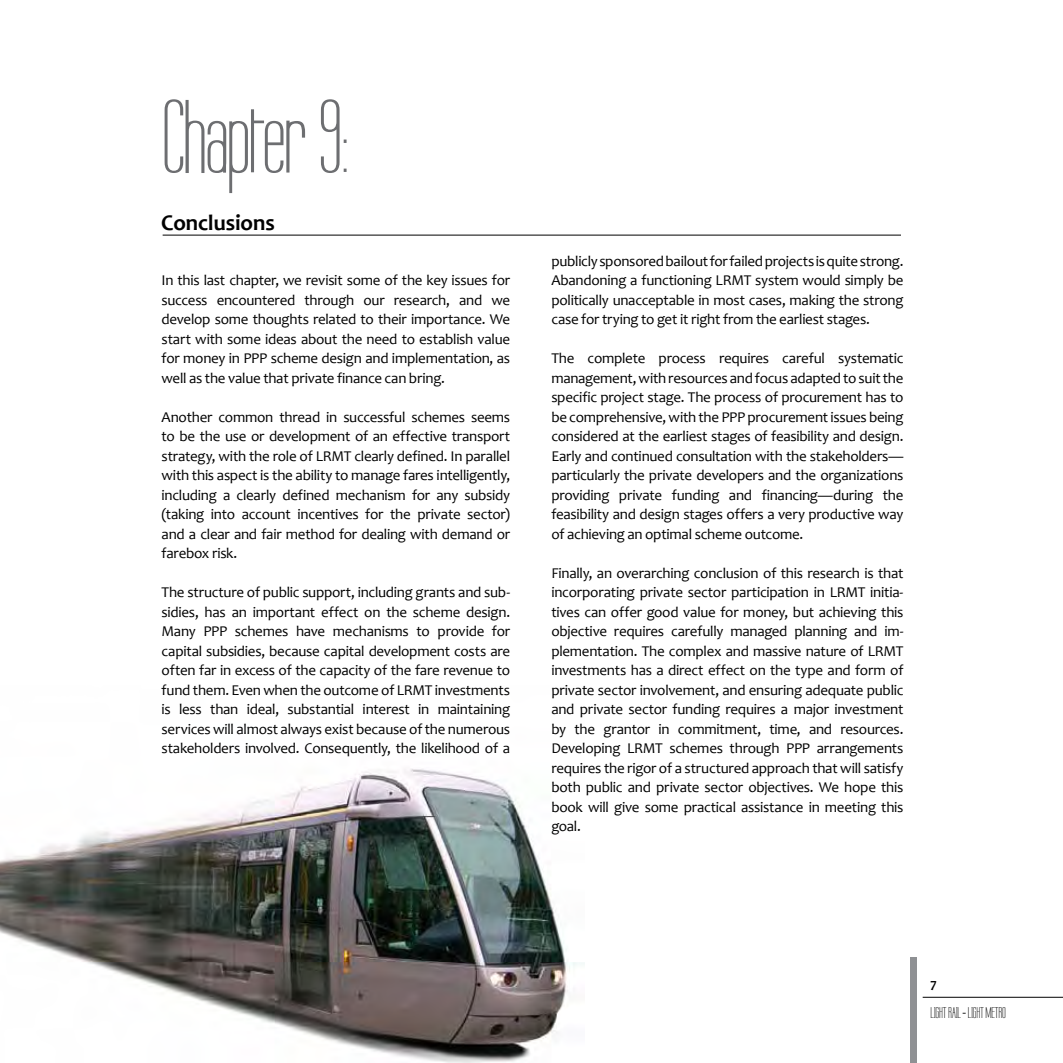
<style>
.page{position:relative;width:1063px;height:1063px;background:#fff}
.page>*{position:absolute;margin:0;border:0;box-sizing:border-box;transform-origin:0 0}
.t1{font:90px "Labtop";letter-spacing:-.04em;color:#6d6e71}
.t2{font:700 22.5px "Candara";letter-spacing:-.005em;color:#000}
.t3{font:15px/19.5px "Candara";letter-spacing:-.015em;color:#000;text-align:justify}
.t4{font:13.5px "Labtop";letter-spacing:-.005em;color:#000}
.t5{font:700 13.5px "Candara";color:#000}
.s1{font-weight:700}
</style>
<div class="page">
<img style="left:0;top:769px;width:584px;height:294px">
<div style="left:910px;top:957px;width:6px;height:106px;background:#8f9194"></div>
<hr style="left:923px;top:997px;width:140px;height:1px;background:#000">
<hr style="left:163px;top:235px;width:738px;height:1px;background:#000">
<h1 class="t1" style="left:161px;top:82px;width:192px">Chapter 9:</h1>
<h2 class="t2" style="left:161px;top:210px;width:115px">Conclusions</h2>
<p class="t3" style="left:162px;top:271px;width:350px">In this last chapter, we revisit some of the key issues for success encountered through our research, and we develop some thoughts related to their importance. We start with some ideas about the need to establish value for money in PPP scheme design and implementation, as well as the value that private finance can bring.</p>
<p class="t3" style="left:162px;top:407px;width:350px">Another common thread in successful schemes seems to be the use or development of an effective transport strategy, with the role of LRMT clearly defined. In parallel with this aspect is the ability to manage fares intelligently, including a clearly defined mechanism for any subsidy (taking into account incentives for the private sector) and a clear and fair method for dealing with demand or farebox risk.</p>
<p class="t3" style="left:162px;top:583px;width:350px">The structure of public support, including grants and sub&shy;sidies, has an important effect on the scheme design.<br>Many PPP schemes have mechanisms to provide for capital subsidies, because capital development costs are often far in excess of the capacity of the fare revenue to fund them. Even when the outcome of LRMT investments is less than ideal, substantial interest in maintaining services will almost always exist because of the numerous stakeholders involved. Consequently, the likelihood of a</p>
<p class="t3" style="left:551px;top:251px;width:354px">publicly sponsored bailout for failed projects is quite strong.<br>Abandoning a functioning LRMT system would simply be politically unacceptable in most cases, making the strong case for trying to get it right from the earliest stages.</p>
<p class="t3" style="left:551px;top:349px;width:354px">The complete process requires careful systematic management, with resources and focus adapted to suit the specific project stage. The process of procurement has to be comprehensive, with the PPP procurement issues being considered at the earliest stages of feasibility and design.<br>Early and continued consultation with the stakeholders— particularly the private developers and the organizations providing private funding and financing—during the feasibility and design stages offers a very productive way of achieving an optimal scheme outcome.</p>
<p class="t3" style="left:551px;top:563px;width:354px">Finally, an overarching conclusion of this research is that incorporating private sector participation in LRMT initia&shy;tives can offer good value for money, but achieving this objective requires carefully managed planning and im&shy;plementation. The complex and massive nature of LRMT investments has a direct effect on the type and form of private sector involvement, and ensuring adequate public and private sector funding requires a major investment by the grantor in commitment, time, and resources.<br>Developing LRMT schemes through PPP arrangements requires the rigor of a structured approach that will satisfy both public and private sector objectives. We hope this book will give some practical assistance in meeting this goal.</p>
<p class="t5" style="left:930px;top:975px;width:8px">7</p>
<p class="t4" style="left:931px;top:1004px;width:77px">LIGHT RAIL <span class="s1">-</span> LIGHT METRO</p>
</div>
